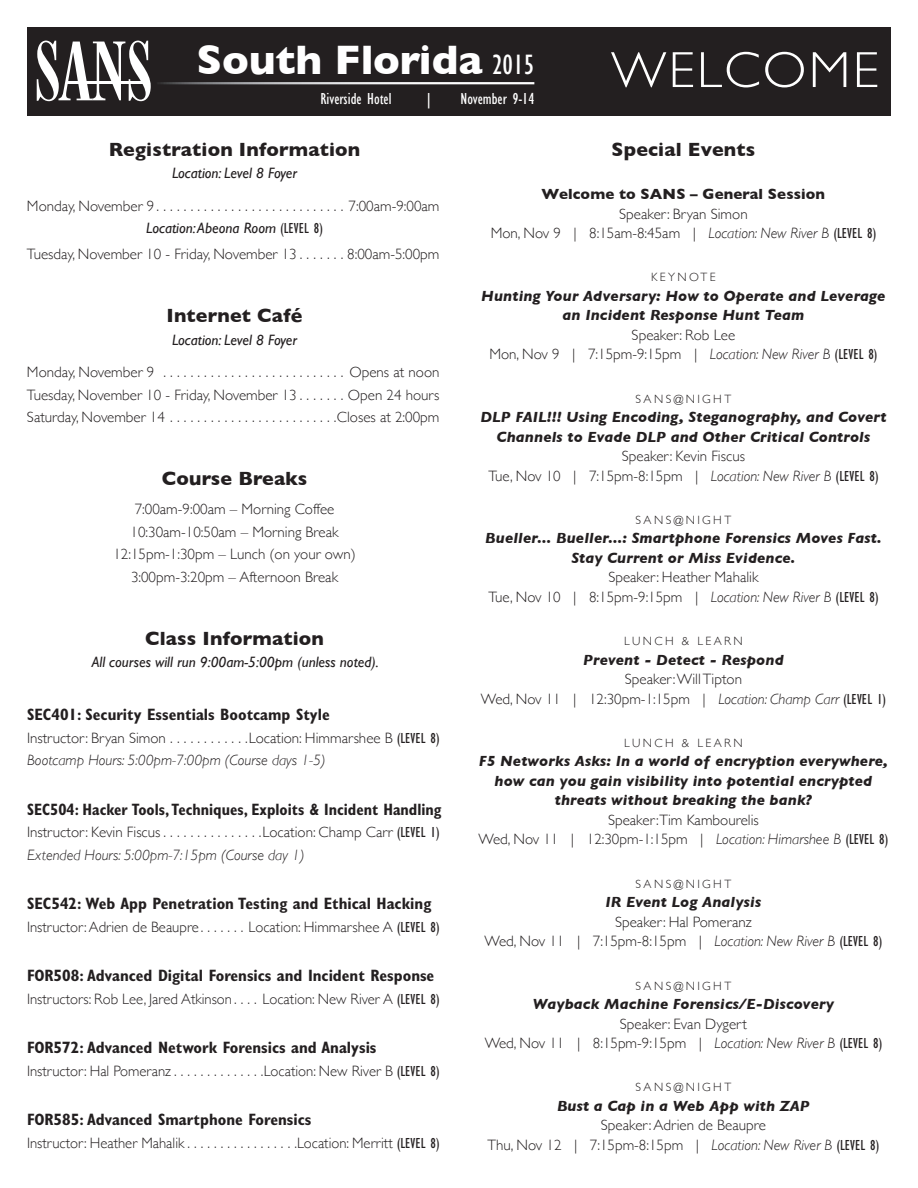
<style>
.page{position:relative;width:918px;height:1188px;background:#fff}
.page>*{position:absolute;margin:0;border:0;box-sizing:border-box;transform-origin:0 0}
.t1{font:300 51px "Gill Sans";letter-spacing:.04em;color:#fff;scale:1.05 1}
.t2{font:700 42px "Gill Sans";color:#fff}
.t3{font:700 19.5px "Gill Sans";letter-spacing:.01em;color:#231f20}
.t4{font:700 condensed 16.5px "Gill Sans";color:#231f20}
.t5{font:700 condensed 16.5px "Gill Sans";color:#231f20;scale:.95 1}
.t6{font:condensed 16.5px "Gill Sans";color:#fff}
.t7{font:300 15px/19.5px "Gill Sans";color:#231f20;text-align:center}
.t8{font:italic 700 15px/19.5px "Gill Sans";letter-spacing:.01em;color:#231f20;text-align:center}
.t9{font:italic 15px "Gill Sans";color:#231f20}
.t10{font:700 15px "Gill Sans";letter-spacing:.01em;color:#231f20}
.t11{font:300 12px "Gill Sans";letter-spacing:.2em;color:#231f20}
.s1{font-weight:400;font-stretch:condensed;font-size:28.95px}
.s2{font-weight:400;font-style:italic}
.s3{font-weight:400;font-stretch:condensed}
.s4{font-style:italic}
</style>
<div class="page">
<div style="left:27px;top:27px;width:864px;height:89px;background:#231f20"></div>
<svg style="left:37px;top:41px;width:114px;height:60px"></svg>
<hr style="left:66px;top:81px;width:80px;height:3px;background:#fff">
<hr style="left:156px;top:82px;width:378px;height:2px;background:#fff">
<h2 class="t2" style="left:196px;top:26px;width:339px">South Florida <span class="s1">2015</span></h2>
<p class="t6" style="left:320px;top:90px;width:73px">Riverside Hotel</p>
<p class="t6" style="left:424px;top:90px;width:10px">|</p>
<p class="t6" style="left:461px;top:90px;width:75px">November 9-14</p>
<h1 class="t1" style="left:611px;top:30px;width:257px">WELCOME</h1>
<h3 class="t3" style="left:109px;top:134px;width:253px">Registration Information</h3>
<p class="t9" style="left:172px;top:165px;width:127px">Location: Level 8 Foyer</p>
<p class="t7" style="left:27px;top:194px;width:414px;line-height:22.5px">Monday, November 9 . . . . . . . . . . . . . . . . . . . . . . . . . . . . 7:00am-9:00am<br><span class="s2">Location: Abeona Room</span> <span class="s3">(LEVEL 8)</span></p>
<p class="t7" style="left:27px;top:244px;width:414px">Tuesday, November 10 - Friday, November 13 . . . . . . 8:00am-5:00pm</p>
<h3 class="t3" style="left:166px;top:300px;width:138px">Internet Café</h3>
<p class="t9" style="left:172px;top:331px;width:127px">Location: Level 8 Foyer</p>
<p class="t7" style="left:27px;top:360px;width:414px;line-height:22.5px;text-align:justify">Monday, November 9 . . . . . . . . . . . . . . . . . . . . . . . . . . . Opens at noon Tuesday, November 10 - Friday, November 13 . . . . . . . Open 24 hours Saturday, November 14 . . . . . . . . . . . . . . . . . . . . . . . . Closes at 2:00pm</p>
<h3 class="t3" style="left:162px;top:463px;width:147px">Course Breaks</h3>
<p class="t7" style="left:113px;top:498px;width:244px;line-height:22.5px">7:00am-9:00am – Morning Coffee 10:30am-10:50am – Morning Break 12:15pm-1:30pm – Lunch (on your own)<br>3:00pm-3:20pm – Afternoon Break</p>
<h3 class="t3" style="left:145px;top:623px;width:180px">Class Information</h3>
<p class="t9" style="left:92px;top:654px;width:289px">All courses will run 9:00am-5:00pm (unless noted).</p>
<p class="t4" style="left:27px;top:705px;width:304px">SEC401: Security Essentials Bootcamp Style</p>
<p class="t7" style="left:27px;top:726px;width:414px;line-height:22.5px;text-align:left">Instructor: Bryan Simon . . . . . . . . . . . Location: Himmarshee B <span class="s3">(LEVEL 8)<br></span><span class="s4">Bootcamp Hours: 5:00pm-7:00pm (Course days 1-5)</span></p>
<p class="t5" style="left:27px;top:799px;width:438px">SEC504: Hacker Tools, Techniques, Exploits &amp; Incident Handling</p>
<p class="t7" style="left:27px;top:820px;width:414px;line-height:22.5px;text-align:left">Instructor: Kevin Fiscus . . . . . . . . . . . . . . Location: Champ Carr <span class="s3">(LEVEL 1)<br></span><span class="s4">Extended Hours: 5:00pm-7:15pm (Course day 1)</span></p>
<p class="t4" style="left:27px;top:894px;width:406px">SEC542: Web App Penetration Testing and Ethical Hacking</p>
<p class="t7" style="left:27px;top:916px;width:414px">Instructor: Adrien de Beaupre . . . . . . . Location: Himmarshee A <span class="s3">(LEVEL 8)</span></p>
<p class="t4" style="left:27px;top:966px;width:409px">FOR508: Advanced Digital Forensics and Incident Response</p>
<p class="t7" style="left:27px;top:988px;width:414px">Instructors: Rob Lee, Jared Atkinson . . . . Location: New River A <span class="s3">(LEVEL 8)</span></p>
<p class="t4" style="left:27px;top:1038px;width:351px">FOR572: Advanced Network Forensics and Analysis</p>
<p class="t7" style="left:27px;top:1060px;width:414px">Instructor: Hal Pomeranz . . . . . . . . . . . . . Location: New River B <span class="s3">(LEVEL 8)</span></p>
<p class="t4" style="left:27px;top:1110px;width:286px">FOR585: Advanced Smartphone Forensics</p>
<p class="t7" style="left:27px;top:1132px;width:414px">Instructor: Heather Mahalik . . . . . . . . . . . . . . . . Location: Merritt <span class="s3">(LEVEL 8)</span></p>
<h3 class="t3" style="left:612px;top:134px;width:145px">Special Events</h3>
<p class="t10" style="left:542px;top:182px;width:285px">Welcome to SANS – General Session</p>
<p class="t7" style="left:491px;top:203px;width:387px">Speaker: Bryan Simon<br>Mon, Nov 9 | 8:15am-8:45am | <span class="s4">Location: New River B</span> <span class="s3">(LEVEL 8)</span></p>
<p class="t11" style="left:651px;top:268px;width:66px">KEYNOTE</p>
<p class="t8" style="left:481px;top:286px;width:406px">Hunting Your Adversary: How to Operate and Leverage an Incident Response Hunt Team</p>
<p class="t7" style="left:489px;top:325px;width:389px">Speaker: Rob Lee<br>Mon, Nov 9 | 7:15pm-9:15pm | <span class="s4">Location: New River B</span> <span class="s3">(LEVEL 8)</span></p>
<p class="t11" style="left:636px;top:389px;width:97px">SANS@NIGHT</p>
<p class="t8" style="left:480px;top:407px;width:408px">DLP FAIL!!! Using Encoding, Steganography, and Covert<br>Channels to Evade DLP and Other Critical Controls</p>
<p class="t7" style="left:488px;top:446px;width:392px">Speaker: Kevin Fiscus<br>Tue, Nov 10 | 7:15pm-8:15pm | <span class="s4">Location: New River B</span> <span class="s3">(LEVEL 8)</span></p>
<p class="t11" style="left:636px;top:511px;width:97px">SANS@NIGHT</p>
<p class="t8" style="left:485px;top:529px;width:398px">Bueller... Bueller...: Smartphone Forensics Moves Fast.<br>Stay Current or Miss Evidence.</p>
<p class="t7" style="left:488px;top:567px;width:392px">Speaker: Heather Mahalik<br>Tue, Nov 10 | 8:15pm-9:15pm | <span class="s4">Location: New River B</span> <span class="s3">(LEVEL 8)</span></p>
<p class="t11" style="left:624px;top:632px;width:120px">LUNCH &amp; LEARN</p>
<p class="t8" style="left:583px;top:650px;width:202px">Prevent - Detect - Respond</p>
<p class="t7" style="left:481px;top:669px;width:407px">Speaker: Will Tipton<br>Wed, Nov 11 | 12:30pm-1:15pm | <span class="s4">Location: Champ Carr</span> <span class="s3">(LEVEL 1)</span></p>
<p class="t11" style="left:624px;top:734px;width:120px">LUNCH &amp; LEARN</p>
<p class="t8" style="left:479px;top:752px;width:411px">F5 Networks Asks: In a world of encryption everywhere, how can you gain visibility into potential encrypted threats without breaking the bank?</p>
<p class="t7" style="left:479px;top:810px;width:411px">Speaker:Tim Kambourelis<br>Wed, Nov 11 | 12:30pm-1:15pm | <span class="s4">Location: Himarshee B</span> <span class="s3">(LEVEL 8)</span></p>
<p class="t11" style="left:636px;top:874px;width:97px">SANS@NIGHT</p>
<p class="t8" style="left:606px;top:892px;width:157px">IR Event Log Analysis</p>
<p class="t7" style="left:485px;top:911px;width:399px">Speaker: Hal Pomeranz<br>Wed, Nov 11 | 7:15pm-8:15pm | <span class="s4">Location: New River B</span> <span class="s3">(LEVEL 8)</span></p>
<p class="t11" style="left:636px;top:976px;width:97px">SANS@NIGHT</p>
<p class="t8" style="left:533px;top:994px;width:303px">Wayback Machine Forensics/E-Discovery</p>
<p class="t7" style="left:485px;top:1013px;width:399px">Speaker: Evan Dygert<br>Wed, Nov 11 | 8:15pm-9:15pm | <span class="s4">Location: New River B</span> <span class="s3">(LEVEL 8)</span></p>
<p class="t11" style="left:636px;top:1078px;width:97px">SANS@NIGHT</p>
<p class="t8" style="left:557px;top:1096px;width:254px">Bust a Cap in a Web App with ZAP</p>
<p class="t7" style="left:488px;top:1115px;width:393px">Speaker: Adrien de Beaupre<br>Thu, Nov 12 | 7:15pm-8:15pm | <span class="s4">Location: New River B</span> <span class="s3">(LEVEL 8)</span></p>
</div>
